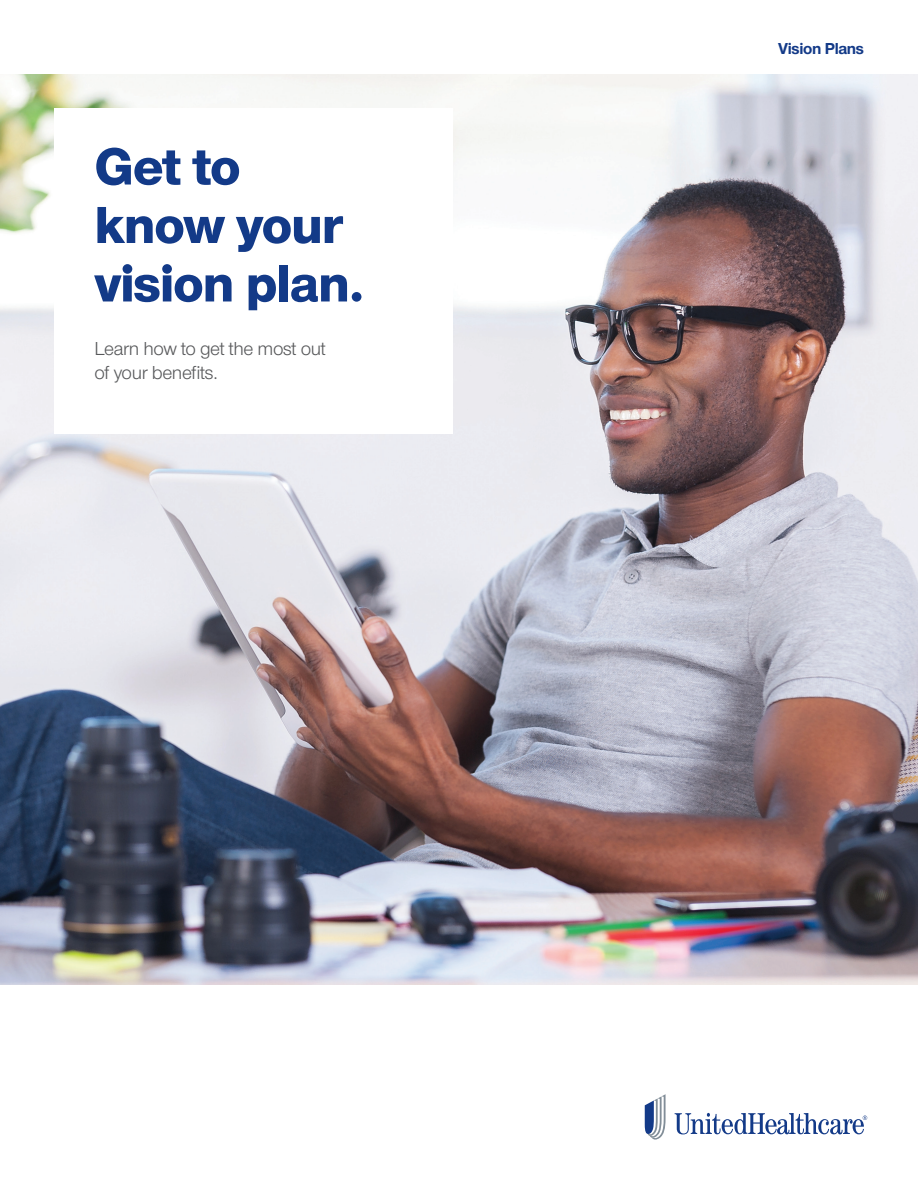
<style>
.page{position:relative;width:918px;height:1188px;background:#fff}
.page>*{position:absolute;margin:0;border:0;box-sizing:border-box;transform-origin:0 0}
.t1{font:800 54px/58.5px "UHC Sans";letter-spacing:-.02em;color:#133a88}
.t2{font:19.5px/24px "UHC Sans";letter-spacing:-.02em;color:#57585a}
.t3{font:700 16.5px "UHC Sans";letter-spacing:-.02em;color:#133a88}
</style>
<div class="page">
<img style="left:0;top:74px;width:918px;height:910px">
<div style="left:54px;top:108px;width:398px;height:325px;background:#fff"></div>
<svg style="left:675px;top:1113px;width:192px;height:21px"></svg>
<svg style="left:645px;top:1094px;width:21px;height:46px"></svg>
<h1 class="t1" style="left:94px;top:135px;width:271px">Get to know your vision plan.</h1>
<p class="t2" style="left:94px;top:336px;width:233px">Learn how to get the most out of your benefts.</p>
<p class="t3" style="left:778px;top:37px;width:87px">Vision Plans</p>
</div>
